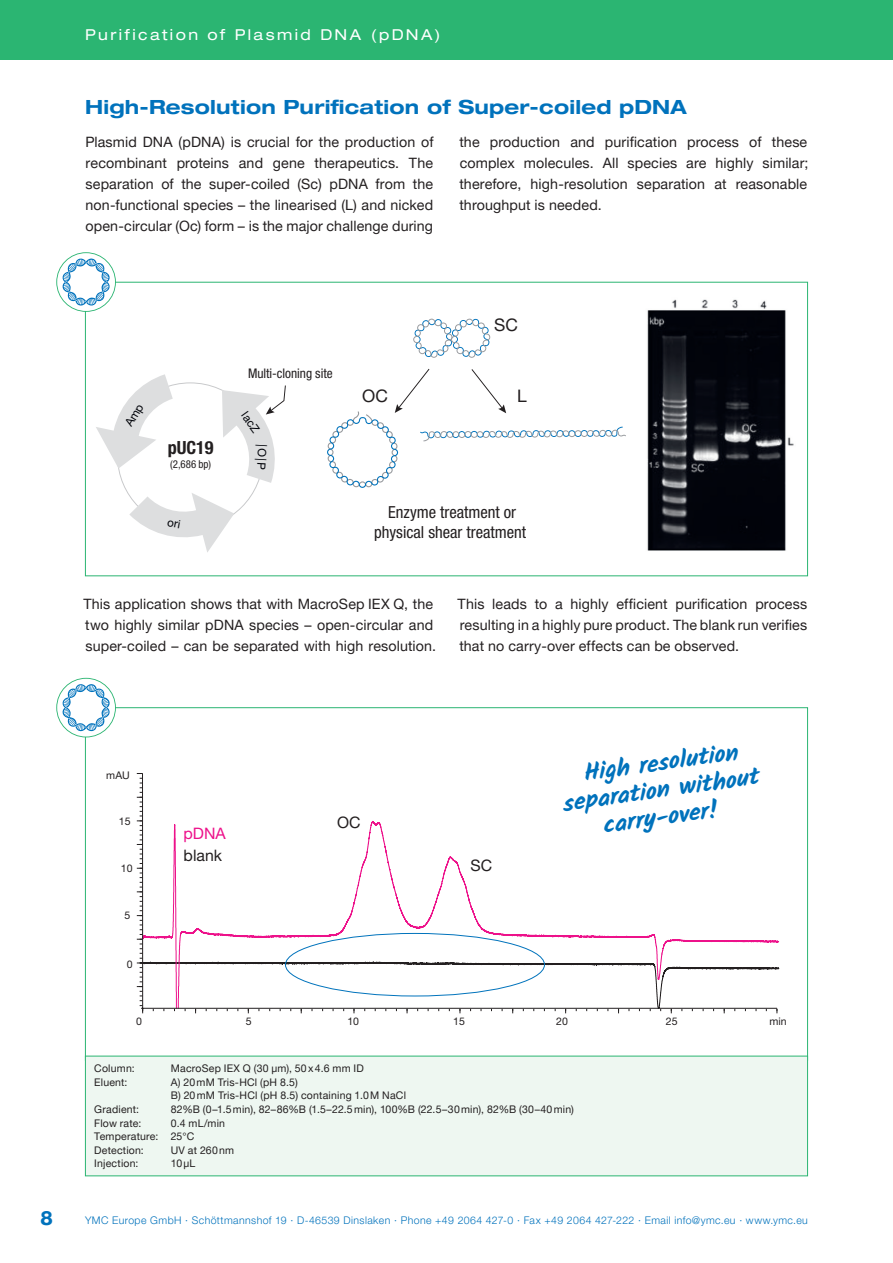
<style>
.page{position:relative;width:893px;height:1263px;background:#fff}
.page>*{position:absolute;margin:0;border:0;box-sizing:border-box;transform-origin:0 0}
.t1{font:700 24px/27px "Kalam";color:#0072bc;text-align:center}
.t2{font:700 expanded 19.5px "Helvetica Neue LT Pro";letter-spacing:.01em;color:#0072bc}
.t3{font:800 19.5px "Helvetica Neue LT Pro";color:#0072bc}
.t4{font:700 condensed 18.15px "Helvetica Neue LT Pro";letter-spacing:-.005em;color:#231f20}
.t5{font:17.4px "Helvetica Neue LT Pro";color:#231f20}
.t6{font:condensed 16.65px/20px "Helvetica Neue LT Pro";color:#231f20;text-align:center}
.t7{font:15.9px "Helvetica Neue LT Pro";color:#231f20}
.t8{font:15.9px "Helvetica Neue LT Pro";color:#ed118a}
.t9{font:expanded 15px "Helvetica Neue LT Pro";letter-spacing:.16em;color:#fff}
.t10{font:14.25px/21px "Helvetica Neue LT Pro";letter-spacing:.01em;color:#231f20;text-align:justify}
.t11{font:condensed 13.35px "Helvetica Neue LT Pro";letter-spacing:-.005em;color:#231f20}
.t12{font:11.55px "Helvetica Neue LT Pro";color:#000208}
.t13{font:condensed 10.95px "Helvetica Neue LT Pro";color:#231f20}
.t14{font:10.5px/13.5px "Helvetica Neue LT Pro";letter-spacing:.02em;color:#231f20}
.t15{font:300 10.5px "Helvetica Neue LT Pro";letter-spacing:.04em;color:#0072bc}
</style>
<div class="page">
<div style="left:0;top:0;width:893px;height:60px;background:#2bb572"></div>
<img style="left:647px;top:299px;width:147px;height:252px">
<svg style="left:413px;top:319px;width:77px;height:39px"></svg>
<svg style="left:327px;top:369px;width:299px;height:119px"></svg>
<svg style="left:137px;top:773px;width:641px;height:240px"></svg>
<svg style="left:143px;top:814px;width:637px;height:195px"></svg>
<hr style="left:141px;top:1008px;width:636px;height:1px;background:#231f20">
<hr style="left:142px;top:773px;width:1px;height:236px;background:#231f20">
<div style="left:85px;top:1056px;width:722px;height:120px;background:#eef7f1"></div>
<svg style="left:56px;top:252px;width:60px;height:60px"></svg>
<div style="left:57px;top:253px;width:58px;height:58px;background:#fff;border-radius:50%"></div>
<svg style="left:62px;top:258px;width:48px;height:48px"></svg>
<svg style="left:56px;top:678px;width:60px;height:59px"></svg>
<div style="left:57px;top:679px;width:58px;height:57px;background:#fff;border-radius:50%"></div>
<svg style="left:62px;top:684px;width:48px;height:47px"></svg>
<svg style="left:96px;top:374px;width:190px;height:178px"></svg>
<p class="t9" style="left:85px;top:26px;width:357px">Purification of Plasmid DNA (pDNA)</p>
<h2 class="t2" style="left:85px;top:94px;width:603px">High-Resolution Purification of Super-coiled pDNA</h2>
<p class="t10" style="left:85px;top:131px;width:350px">Plasmid DNA (pDNA) is crucial for the production of recombinant proteins and gene therapeutics. The separation of the super-coiled (Sc) pDNA from the non-functional species – the linearised (L) and nicked open-circular (Oc) form – is the major challenge during</p>
<p class="t10" style="left:459px;top:131px;width:351px">the production and purification process of these complex molecules. All species are highly similar; therefore, high-resolution separation at reasonable throughput is needed.</p>
<p class="t4" style="left:168px;top:437px;width:47px">pUC19</p>
<p class="t13" style="left:170px;top:457px;width:42px">(2,686 bp)</p>
<p class="t11" style="left:248px;top:366px;width:86px">Multi-cloning site</p>
<p class="t12" style="left:250px;top:409px;width:23px;rotate:54deg">lacZ</p>
<p class="t12" style="left:269px;top:445px;width:26px;rotate:93deg">|O|P</p>
<p class="t5" style="left:494px;top:314px;width:25px">SC</p>
<p class="t5" style="left:362px;top:385px;width:27px">OC</p>
<p class="t5" style="left:517px;top:385px;width:11px">L</p>
<p class="t6" style="left:374px;top:502px;width:154px">Enzyme treatment or physical shear treatment</p>
<p class="t10" style="left:83px;top:593px;width:354px;text-align:left">This application shows that with MacroSep IEX Q, the two highly similar pDNA species – open-circular and super-coiled – can be separated with high resolution.</p>
<p class="t10" style="left:458px;top:593px;width:351px">This leads to a highly efficient purification process resulting in a highly pure product. The blank run verifies that no carry-over effects can be observed.</p>
<p class="t14" style="left:106px;top:768px;width:25px">mAU</p>
<p class="t14" style="left:119px;top:814px;width:13px">15</p>
<p class="t14" style="left:121px;top:861px;width:13px">10</p>
<p class="t14" style="left:125px;top:908px;width:7px">5</p>
<p class="t14" style="left:127px;top:957px;width:7px">0</p>
<p class="t8" style="left:184px;top:823px;width:44px">pDNA</p>
<p class="t7" style="left:184px;top:845px;width:40px">blank</p>
<p class="t7" style="left:337px;top:812px;width:25px">OC</p>
<p class="t7" style="left:471px;top:855px;width:23px">SC</p>
<h1 class="t1" style="left:556px;top:763px;width:200px;rotate:-8deg">High resolution separation without carry-over!</h1>
<p class="t14" style="left:136px;top:1014px;width:7px">0</p>
<p class="t14" style="left:246px;top:1014px;width:7px">5</p>
<p class="t14" style="left:347px;top:1014px;width:13px">10</p>
<p class="t14" style="left:453px;top:1014px;width:13px">15</p>
<p class="t14" style="left:556px;top:1014px;width:13px">20</p>
<p class="t14" style="left:666px;top:1014px;width:13px">25</p>
<p class="t14" style="left:769px;top:1014px;width:19px">min</p>
<p class="t14" style="left:94px;top:1062px;width:42px">Column:</p>
<p class="t14" style="left:171px;top:1062px;width:194px">MacroSep IEX Q (30 µm), 50x4.6 mm ID</p>
<p class="t14" style="left:94px;top:1075px;width:35px">Eluent:</p>
<p class="t14" style="left:171px;top:1075px;width:237px">A) 20mM Tris-HCl (pH 8.5)<br>B) 20mM Tris-HCl (pH 8.5) containing 1.0M NaCl</p>
<p class="t14" style="left:94px;top:1102px;width:46px">Gradient:</p>
<p class="t14" style="left:171px;top:1102px;width:405px">82%B (0–1.5min), 82–86%B (1.5–22.5min), 100%B (22.5–30min), 82%B (30–40min)</p>
<p class="t14" style="left:94px;top:1116px;width:49px">Flow rate:</p>
<p class="t14" style="left:94px;top:1116px;width:132px;text-indent:77px">0.4 mL/min<br>Temperature: 25°C<br>Detection:</p>
<p class="t14" style="left:171px;top:1143px;width:65px">UV at 260nm</p>
<p class="t14" style="left:94px;top:1156px;width:46px">Injection:</p>
<p class="t14" style="left:171px;top:1156px;width:26px">10µL</p>
<h2 class="t3" style="left:41px;top:1207px;width:14px">8</h2>
<p class="t15" style="left:85px;top:1213px;width:724px">YMC Europe GmbH · Schöttmannshof 19 · D-46539 Dinslaken · Phone +49 2064 427-0 · Fax +49 2064 427-222 · Email info@ymc.eu · www.ymc.eu</p>
</div>
